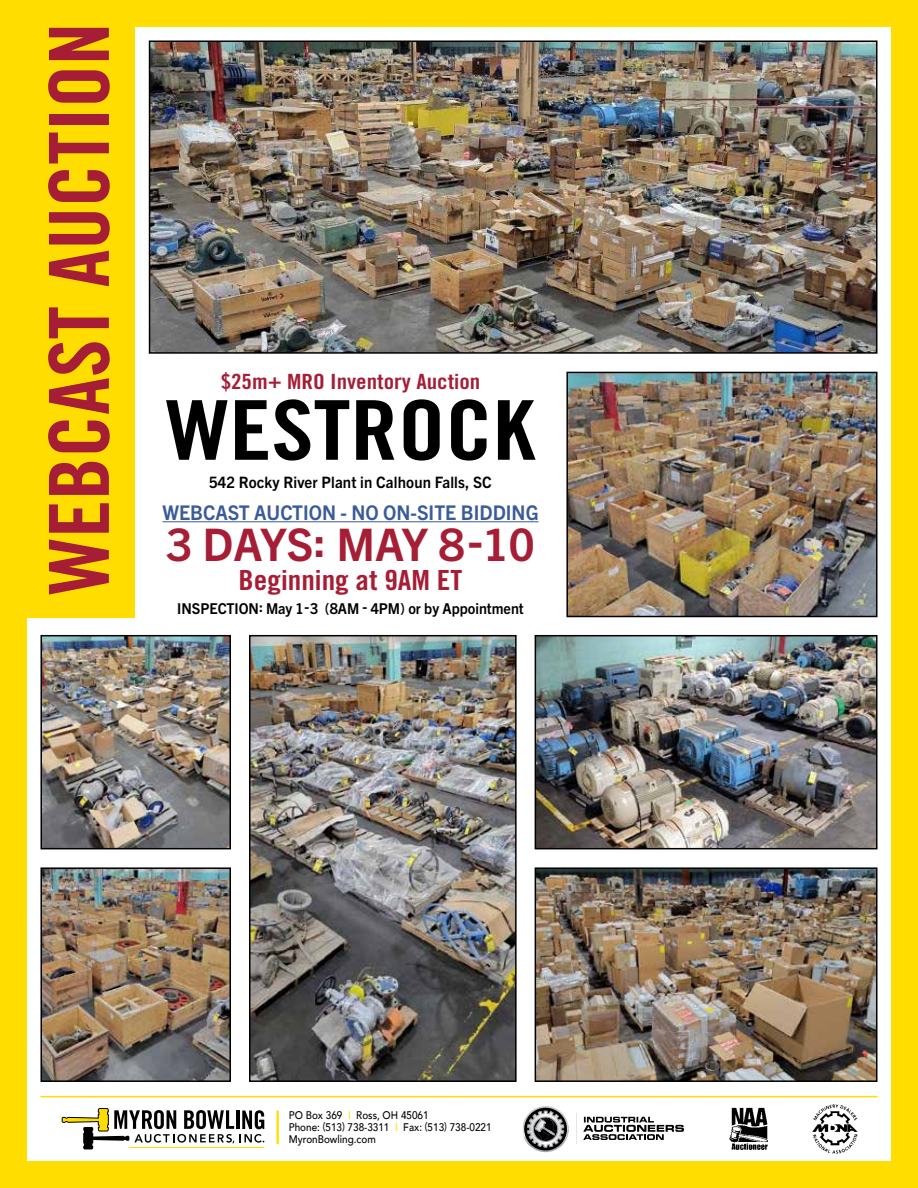
<style>
.page{position:relative;width:918px;height:1188px;background:#fff}
.page>*{position:absolute;margin:0;border:0;box-sizing:border-box;transform-origin:0 0}
.t1{font:82.95px "Trade Gothic LT Std Bd Cn 20";color:#a51e36}
.t2{font:82.5px "Trade Gothic LT Std Bd Cn 20";color:#000;scale:1.15 1}
.t3{font:700 45px "Trade Gothic Next LT Pro";letter-spacing:-.005em;color:#a51e36}
.t4{font:27.75px "Trade Gothic LT Std Bd Cn 20";color:#a51e36;scale:1.1 1}
.t5{font:21px "Trade Gothic LT Std Bd Cn 20";color:#a51e36;scale:1.12 1}
.t6{font:700 20.25px "Trade Gothic Next LT Pro";color:#3a5a99;scale:.95 1}
.t7{font:700 15.75px "Trade Gothic Next LT Pro";letter-spacing:.01em;color:#000;scale:.95 1}
.t8{font:700 15px "Trade Gothic Next LT Pro";color:#000;scale:.95 1}
.t9{font:500 11.1px/12.5px "Avenir";color:#000;scale:.9 1}
.s1{color:#fd0}
</style>
<div class="page">
<img style="left:43px;top:870px;width:185px;height:209px">
<div style="left:40px;top:867px;width:191px;height:215px;border:2px solid #000"></div>
<img style="left:252px;top:638px;width:262px;height:441px">
<div style="left:249px;top:635px;width:268px;height:447px;border:2px solid #000"></div>
<div style="left:0;top:0;width:135px;height:617px;background:#fd0"></div>
<div style="left:0;top:0;width:918px;height:27px;background:#fd0"></div>
<div style="left:891px;top:0;width:27px;height:1188px;background:#fd0"></div>
<div style="left:0;top:0;width:27px;height:1188px;background:#fd0"></div>
<div style="left:0;top:1161px;width:918px;height:27px;background:#fd0"></div>
<img style="left:152px;top:43px;width:723px;height:308px">
<div style="left:149px;top:40px;width:729px;height:314px;border:2px solid #000"></div>
<img style="left:569px;top:375px;width:306px;height:239px">
<div style="left:566px;top:372px;width:312px;height:245px;border:2px solid #000"></div>
<hr style="left:40px;top:1096px;width:838px;height:1px;background:#fd0">
<hr style="left:276px;top:1111px;width:3px;height:33px;background:#fd0">
<svg style="left:62px;top:1108px;width:172px;height:41px"></svg>
<hr style="left:236px;top:1110px;width:3px;height:19px;background:#000">
<svg style="left:240px;top:1110px;width:24px;height:33px"></svg>
<hr style="left:129px;top:1147px;width:135px;height:1px;background:#fd0">
<img style="left:812px;top:1104px;width:46px;height:50px">
<img style="left:729px;top:1107px;width:39px;height:43px">
<svg style="left:576px;top:1113px;width:1px;height:31px"></svg>
<svg style="left:523px;top:1106px;width:46px;height:46px"></svg>
<svg style="left:583px;top:1117px;width:101px;height:23px"></svg>
<img style="left:538px;top:638px;width:337px;height:208px">
<div style="left:535px;top:635px;width:343px;height:214px;border:2px solid #000"></div>
<img style="left:538px;top:870px;width:337px;height:209px">
<div style="left:535px;top:867px;width:343px;height:215px;border:2px solid #000"></div>
<hr style="left:162px;top:521px;width:377px;height:1px;background:#3a5a99">
<img style="left:43px;top:638px;width:185px;height:208px">
<div style="left:40px;top:635px;width:191px;height:214px;border:2px solid #000"></div>
<h1 class="t1" style="left:29px;top:595px;width:573px;rotate:-90deg">WEBCAST AUCTION</h1>
<h3 class="t5" style="left:221px;top:369px;width:233px">$25m+ MRO Inventory Auction</h3>
<h2 class="t2" style="left:166px;top:380px;width:322px">WESTROCK</h2>
<h3 class="t7" style="left:209px;top:472px;width:299px">542 Rocky River Plant in Calhoun Falls, SC</h3>
<h3 class="t6" style="left:162px;top:498px;width:397px">WEBCAST AUCTION - NO ON-SITE BIDDING</h3>
<h3 class="t3" style="left:166px;top:513px;width:370px">3 DAYS: MAY 8-10</h3>
<h3 class="t4" style="left:239px;top:563px;width:205px">Beginning at 9AM ET</h3>
<h3 class="t8" style="left:177px;top:598px;width:366px">INSPECTION: May 1-3 (8AM - 4PM) or by Appointment</h3>
<p class="t9" style="left:289px;top:1108px;width:227px">PO Box 369 <span class="s1">I</span> Ross, OH 45061<br>Phone: (513) 738-3311 <span class="s1">I</span> Fax: (513) 738-0221<br>MyronBowling.com</p>
</div>
